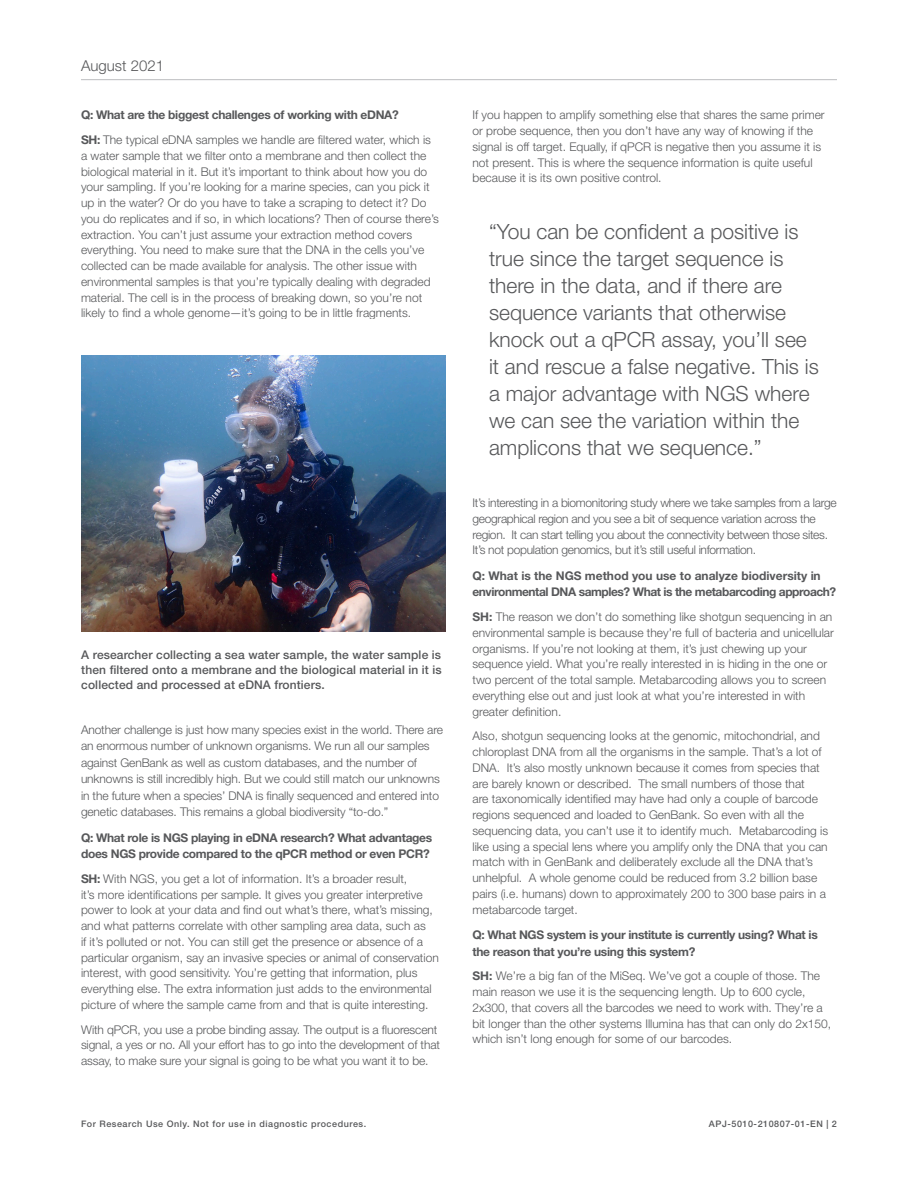
<style>
.page{position:relative;width:918px;height:1188px;background:#fff}
.page>*{position:absolute;margin:0;border:0;box-sizing:border-box;transform-origin:0 0}
.Body_Copy{font:300 21px/27px "Helvetica Neue LT Std";color:#57585a}
.zz_Pub_Type{font:300 15px "Helvetica Neue LT Std";color:#57585a}
.Body_Copy-2{font:300 12px/15.8px "Helvetica Neue LT Std";color:#57585a}
.Body_Copy-3{font:700 12px/16.5px "Helvetica Neue LT Std";letter-spacing:-.025em;color:#57585a}
.Body_Copy-4{font:300 12px/15.8px "Helvetica Neue LT Std";letter-spacing:-.025em;color:#57585a}
.Figure_Title{font:500 12px/15px "Helvetica Neue LT Std";letter-spacing:.01em;color:#57585a;text-align:justify}
.zz_For_Research_Only{font:500 9px "Helvetica Neue LT Std";letter-spacing:.06em;color:#57585a}
.s1{font-weight:700}
</style>
<div class="page">
<hr style="left:81px;top:79px;width:756px;height:1px;background:#bcbdc0">
<img style="left:81px;top:355px;width:365px;height:277px">
<p class="zz_Pub_Type" style="left:81px;top:57px;width:85px">August 2021</p>
<p class="Body_Copy-3" style="left:81px;top:106px;width:319px">Q: What are the biggest challenges of working with eDNA?</p>
<p class="Body_Copy-2" style="left:81px;top:132px;width:359px"><span class="s1">SH:</span> The typical eDNA samples we handle are filtered water, which is a water sample that we filter onto a membrane and then collect the biological material in it. But it’s important to think about how you do your sampling. If you’re looking for a marine species, can you pick it up in the water? Or do you have to take a scraping to detect it? Do you do replicates and if so, in which locations? Then of course there’s extraction. You can’t just assume your extraction method covers everything. You need to make sure that the DNA in the cells you’ve collected can be made available for analysis. The other issue with environmental samples is that you’re typically dealing with degraded material. The cell is in the process of breaking down, so you’re not likely to find a whole genome—it’s going to be in little fragments.</p>
<p class="Figure_Title" style="left:81px;top:647px;width:362px">A researcher collecting a sea water sample, the water sample is then filtered onto a membrane and the biological material in it is collected and processed at eDNA frontiers.</p>
<p class="Body_Copy-2" style="left:81px;top:721px;width:364px;line-height:16.5px">Another challenge is just how many species exist in the world. There are an enormous number of unknown organisms. We run all our samples against GenBank as well as custom databases, and the number of unknowns is still incredibly high. But we could still match our unknowns in the future when a species’ DNA is finally sequenced and entered into genetic databases. This remains a global biodiversity “to-do.”</p>
<p class="Body_Copy-3" style="left:81px;top:829px;width:353px">Q: What role is NGS playing in eDNA research? What advantages does NGS provide compared to the qPCR method or even PCR?</p>
<p class="Body_Copy-2" style="left:81px;top:870px;width:359px"><span class="s1">SH:</span> With NGS, you get a lot of information. It’s a broader result,<br>it’s more identifications per sample. It gives you greater interpretive power to look at your data and find out what’s there, what’s missing, and what patterns correlate with other sampling area data, such as<br>if it’s polluted or not. You can still get the presence or absence of a particular organism, say an invasive species or animal of conservation interest, with good sensitivity. You’re getting that information, plus everything else. The extra information just adds to the environmental picture of where the sample came from and that is quite interesting.</p>
<p class="Body_Copy-2" style="left:81px;top:1021px;width:361px">With qPCR, you use a probe binding assay. The output is a fluorescent signal, a yes or no. All your effort has to go into the development of that assay, to make sure your signal is going to be what you want it to be.</p>
<p class="Body_Copy-2" style="left:472px;top:107px;width:354px">If you happen to amplify something else that shares the same primer or probe sequence, then you don’t have any way of knowing if the signal is off target. Equally, if qPCR is negative then you assume it is not present. This is where the sequence information is quite useful because it is its own positive control.</p>
<p class="Body_Copy" style="left:489px;top:218px;width:311px">“You can be confident a positive is</p>
<p class="Body_Copy" style="left:489px;top:245px;width:296px">true since the target sequence is</p>
<p class="Body_Copy" style="left:489px;top:272px;width:319px">there in the data, and if there are sequence variants that otherwise knock out a qPCR assay, you’ll see</p>
<p class="Body_Copy" style="left:489px;top:353px;width:331px">it and rescue a false negative. This is</p>
<p class="Body_Copy" style="left:489px;top:380px;width:322px">a major advantage with NGS where we can see the variation within the amplicons that we sequence.”</p>
<p class="Body_Copy-4" style="left:472px;top:495px;width:366px">It’s interesting in a biomonitoring study where we take samples from a large geographical region and you see a bit of sequence variation across the region. It can start telling you about the connectivity between those sites.<br>It’s not population genomics, but it’s still useful information.</p>
<p class="Body_Copy-3" style="left:472px;top:567px;width:365px">Q: What is the NGS method you use to analyze biodiversity in environmental DNA samples? What is the metabarcoding approach?</p>
<p class="Body_Copy-2" style="left:472px;top:609px;width:363px"><span class="s1">SH:</span> The reason we don’t do something like shotgun sequencing in an environmental sample is because they’re full of bacteria and unicellular organisms. If you’re not looking at them, it’s just chewing up your sequence yield. What you’re really interested in is hiding in the one or two percent of the total sample. Metabarcoding allows you to screen everything else out and just look at what you’re interested in with greater definition.</p>
<p class="Body_Copy-2" style="left:472px;top:728px;width:357px">Also, shotgun sequencing looks at the genomic, mitochondrial, and chloroplast DNA from all the organisms in the sample. That’s a lot of DNA. It’s also mostly unknown because it comes from species that are barely known or described. The small numbers of those that<br>are taxonomically identified may have had only a couple of barcode regions sequenced and loaded to GenBank. So even with all the sequencing data, you can’t use it to identify much. Metabarcoding is like using a special lens where you amplify only the DNA that you can match with in GenBank and deliberately exclude all the DNA that’s unhelpful. A whole genome could be reduced from 3.2 billion base pairs (i.e. humans) down to approximately 200 to 300 base pairs in a metabarcode target.</p>
<p class="Body_Copy-3" style="left:472px;top:926px;width:347px">Q: What NGS system is your institute is currently using? What is the reason that you’re using this system?</p>
<p class="Body_Copy-2" style="left:472px;top:968px;width:360px"><span class="s1">SH:</span> We’re a big fan of the MiSeq. We’ve got a couple of those. The main reason we use it is the sequencing length. Up to 600 cycle, 2x300, that covers all the barcodes we need to work with. They’re a bit longer than the other systems Illumina has that can only do 2x150, which isn’t long enough for some of our barcodes.</p>
<p class="zz_For_Research_Only" style="left:81px;top:1118px;width:287px">For Research Use Only. Not for use in diagnostic procedures.</p>
<p class="zz_For_Research_Only" style="left:709px;top:1118px;width:130px">APJ-5010-210807-01-EN | 2</p>
</div>
